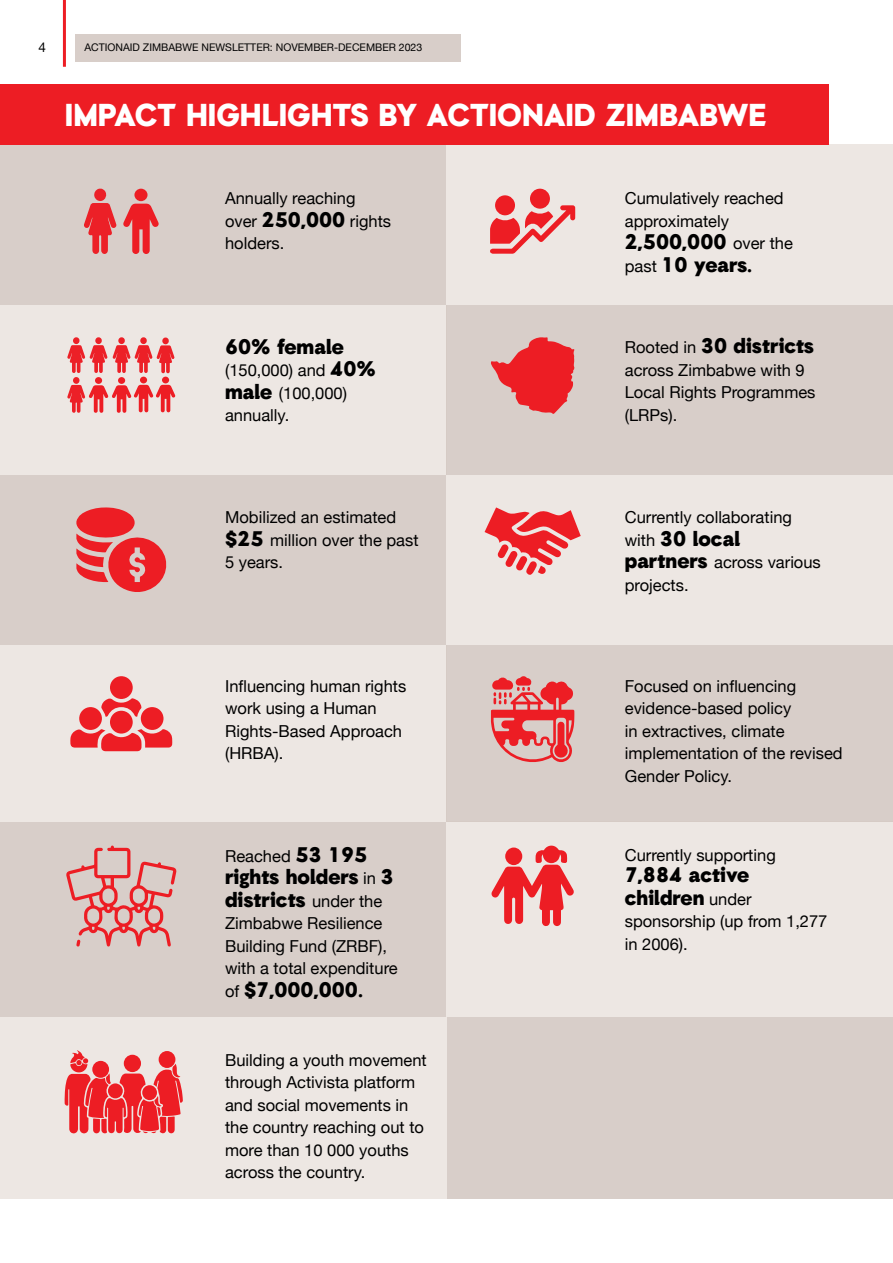
<style>
.page{position:relative;width:893px;height:1263px;background:#fff}
.page>*{position:absolute;margin:0;border:0;box-sizing:border-box;transform-origin:0 0}
.t1{font:900 31.5px "Auxilia";color:#fff}
.t2{font:900 21px/22.5px "Auxilia";color:#000}
.t3{font:16.5px/22.5px "Helvetica Neue";color:#000}
.t4{font:13.5px "Helvetica Neue";color:#000}
.t5{font:10.5px "Helvetica Neue";color:#000}
.s1{font-family:"Auxilia";font-weight:900;font-size:21px}
.s2{font-family:"Helvetica Neue";font-weight:400;font-size:16.5px}
</style>
<div class="page">
<div style="left:75px;top:34px;width:385px;height:28px;background:#d8cec9"></div>
<hr style="left:63px;top:0;width:3px;height:67px;background:#ed1d24">
<div style="left:0;top:305px;width:446px;height:170px;background:#ede7e3"></div>
<div style="left:447px;top:305px;width:446px;height:170px;background:#d8cec9"></div>
<div style="left:0;top:822px;width:446px;height:197px;background:#d8cec9"></div>
<div style="left:446px;top:1017px;width:447px;height:182px;background:#d8cec9"></div>
<div style="left:447px;top:822px;width:446px;height:195px;background:#ede7e3"></div>
<div style="left:0;top:475px;width:446px;height:170px;background:#d8cec9"></div>
<div style="left:447px;top:475px;width:446px;height:170px;background:#ede7e3"></div>
<div style="left:0;top:1017px;width:447px;height:182px;background:#ede7e3"></div>
<div style="left:0;top:145px;width:446px;height:160px;background:#d8cec9"></div>
<div style="left:446px;top:145px;width:447px;height:160px;background:#ede7e3"></div>
<div style="left:0;top:645px;width:446px;height:176px;background:#ede7e3"></div>
<div style="left:446px;top:645px;width:447px;height:176px;background:#d8cec9"></div>
<div style="left:0;top:84px;width:829px;height:61px;background:#ed1d24"></div>
<svg style="left:84px;top:189px;width:33px;height:65px"></svg>
<svg style="left:123px;top:204px;width:36px;height:50px"></svg>
<div style="left:134px;top:189px;width:14px;height:12px;background:#ed1d24;border-radius:50%"></div>
<svg style="left:67px;top:337px;width:109px;height:76px"></svg>
<div style="left:162px;top:377px;width:7px;height:6px;background:#ed1d24;border-radius:50%"></div>
<div style="left:530px;top:189px;width:20px;height:20px;background:#ed1d24;border-radius:50%"></div>
<div style="left:495px;top:195px;width:20px;height:20px;background:#ed1d24;border-radius:50%"></div>
<svg style="left:490px;top:205px;width:85px;height:49px"></svg>
<svg style="left:76px;top:507px;width:91px;height:85px"></svg>
<svg style="left:491px;top:337px;width:84px;height:77px"></svg>
<svg style="left:485px;top:507px;width:96px;height:68px"></svg>
<svg style="left:491px;top:676px;width:83px;height:86px"></svg>
<svg style="left:70px;top:729px;width:102px;height:22px"></svg>
<div style="left:110px;top:711px;width:23px;height:23px;background:#ed1d24;border-radius:50%"></div>
<div style="left:141px;top:707px;width:23px;height:23px;background:#ed1d24;border-radius:50%"></div>
<div style="left:79px;top:707px;width:23px;height:23px;background:#ed1d24;border-radius:50%"></div>
<div style="left:110px;top:676px;width:23px;height:23px;background:#ed1d24;border-radius:50%"></div>
<svg style="left:101px;top:698px;width:40px;height:19px"></svg>
<svg style="left:491px;top:845px;width:83px;height:81px"></svg>
<div style="left:505px;top:847px;width:17px;height:18px;background:#ed1d24;border-radius:50%"></div>
<svg style="left:66px;top:845px;width:111px;height:102px"></svg>
<svg style="left:65px;top:1050px;width:118px;height:84px"></svg>
<p class="t4" style="left:39px;top:38px;width:9px">4</p>
<p class="t5" style="left:84px;top:40px;width:339px">ACTIONAID ZIMBABWE NEWSLETTER: NOVEMBER-DECEMBER 2023</p>
<h1 class="t1" style="left:65px;top:95px;width:703px">IMPACT HIGHLIGHTS BY ACTIONAID ZIMBABWE</h1>
<p class="t3" style="left:225px;top:188px;width:168px">Annually reaching over <span class="s1">250,000</span> rights holders.</p>
<p class="t3" style="left:625px;top:188px;width:160px">Cumulatively reached approximately</p>
<p class="t2" style="left:625px;top:230px;width:170px">2,500,000 <span class="s2">over the past</span> 10 years.</p>
<p class="t2" style="left:225px;top:334px;width:120px">60% female</p>
<p class="t3" style="left:225px;top:360px;width:152px">(150,000) and <span class="s1">40% male</span> (100,000) annually.</p>
<p class="t3" style="left:225px;top:507px;width:195px">Mobilized an estimated <span class="s1">$25</span> million over the past<br>5 years.</p>
<p class="t3" style="left:225px;top:676px;width:183px">Influencing human rights work using a Human<br>Rights-Based Approach (HRBA).</p>
<p class="t3" style="left:225px;top:846px;width:144px">Reached <span class="s1">53 195</span></p>
<p class="t2" style="left:225px;top:865px;width:170px">rights holders <span class="s2">in</span> 3 districts <span class="s2">under the</span></p>
<p class="t3" style="left:225px;top:913px;width:174px">Zimbabwe Resilience<br>Building Fund (ZRBF), with a total expenditure</p>
<p class="t2" style="left:225px;top:978px;width:139px"><span class="s2">of</span> $7,000,000.</p>
<p class="t3" style="left:225px;top:1050px;width:203px">Building a youth movement through Activista platform and social movements in the country reaching out to more than 10 000 youths across the country.</p>
<p class="t2" style="left:625px;top:334px;width:191px"><span class="s2">Rooted in</span> 30 districts</p>
<p class="t3" style="left:625px;top:359px;width:192px">across Zimbabwe with 9<br>Local Rights Programmes (LRPs).</p>
<p class="t3" style="left:625px;top:507px;width:169px">Currently collaborating</p>
<p class="t2" style="left:625px;top:526px;width:117px"><span class="s2">with</span> 30 local</p>
<p class="t3" style="left:625px;top:552px;width:198px"><span class="s1">partners</span> across various projects.</p>
<p class="t3" style="left:625px;top:676px;width:219px">Focused on influencing evidence-based policy<br>in extractives, climate implementation of the revised<br>Gender Policy.</p>
<p class="t3" style="left:625px;top:845px;width:152px">Currently supporting</p>
<p class="t2" style="left:625px;top:863px;width:128px">7,884 active children <span class="s2">under</span></p>
<p class="t3" style="left:625px;top:911px;width:204px">sponsorship (up from 1,277 in 2006).</p>
</div>
